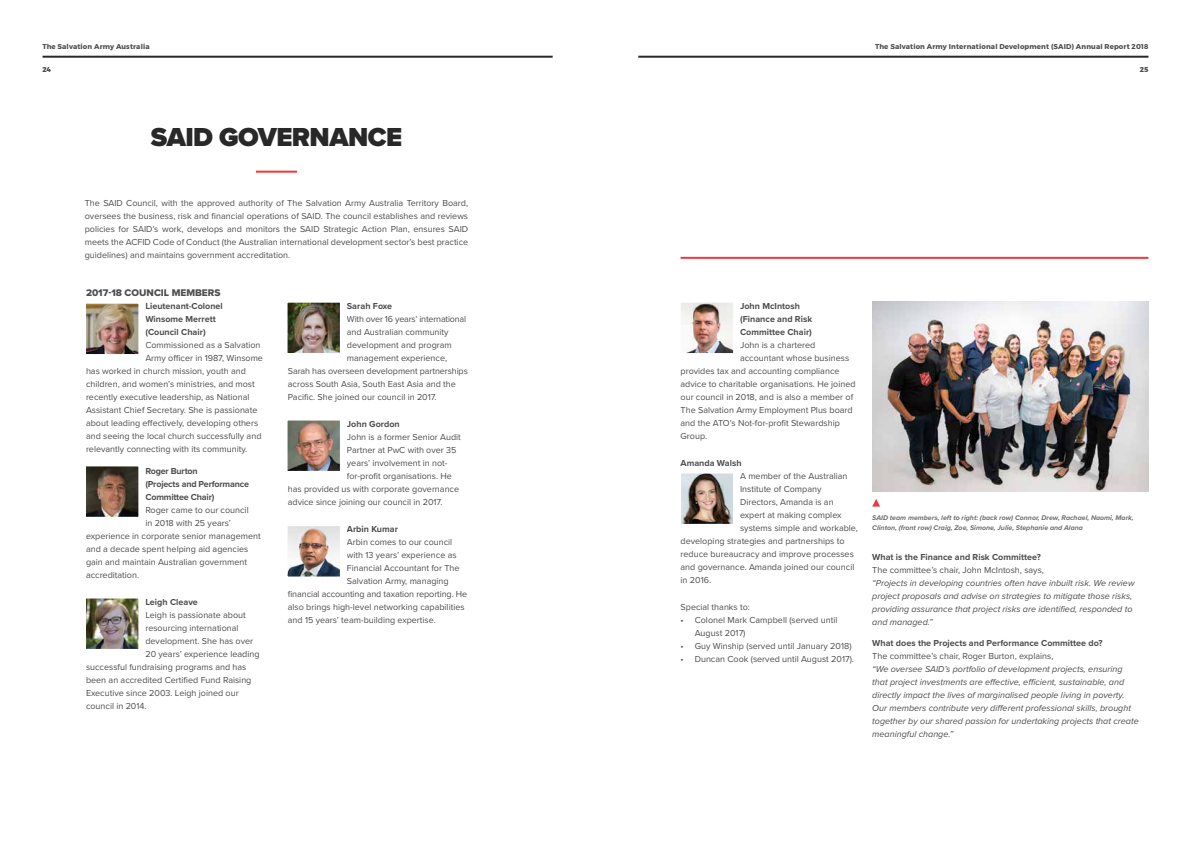
<style>
.page{position:relative;width:1191px;height:842px;background:#fff}
.page>*{position:absolute;margin:0;border:0;box-sizing:border-box;transform-origin:0 0}
.t1{font:900 27px "Proxima Nova";letter-spacing:-.02em;color:#292829}
.t2{font:10px "Proxima Nova Extrabld";color:#4d4d4f}
.t3{font:9px/13px "Proxima Nova";color:#4d4d4f;text-align:justify}
.t4{font:italic 9px/13px "Proxima Nova";color:#4d4d4f}
.t5{font:700 9px/13px "Proxima Nova";color:#4d4d4f}
.t6{font:700 9px/13px "Proxima Nova";letter-spacing:-.02em;color:#4d4d4f}
.t7{font:9px "Proxima Nova";letter-spacing:-.02em;color:#4d4d4f}
.t8{font:italic 700 7px/10px "Proxima Nova";color:#6d6e71}
.t9{font:700 7px "Montserrat";letter-spacing:.02em;color:#4d4d4f}
.t10{font:800 7px "Montserrat";color:#4d4d4f}
</style>
<div class="page">
<hr style="left:256px;top:171px;width:41px;height:2px;background:#ef373e">
<hr style="left:680px;top:257px;width:468px;height:2px;background:#ef373e">
<img style="left:872px;top:302px;width:276px;height:190px">
<svg style="left:872px;top:499px;width:8px;height:8px"></svg>
<img style="left:86px;top:303px;width:53px;height:51px">
<svg style="left:86px;top:466px;width:53px;height:51px;background:#5c4a3c"></svg>
<img style="left:86px;top:598px;width:53px;height:51px">
<img style="left:287px;top:302px;width:53px;height:51px">
<svg style="left:681px;top:473px;width:52px;height:51px;background:#958a83"></svg>
<img style="left:287px;top:420px;width:53px;height:51px">
<img style="left:287px;top:526px;width:53px;height:51px">
<img style="left:681px;top:302px;width:53px;height:51px">
<hr style="left:638px;top:56px;width:510px;height:2px;background:#292829">
<hr style="left:43px;top:56px;width:509px;height:2px;background:#292829">
<p class="t9" style="left:43px;top:40px;width:109px">The Salvation Army Australia</p>
<p class="t10" style="left:43px;top:63px;width:10px">24</p>
<h1 class="t1" style="left:151px;top:117px;width:253px">SAID GOVERNANCE</h1>
<p class="t3" style="left:85px;top:196px;width:385px">The SAID Council, with the approved authority of The Salvation Army Australia Territory Board, oversees the business, risk and financial operations of SAID. The council establishes and reviews policies for SAID’s work, develops and monitors the SAID Strategic Action Plan, ensures SAID meets the ACFID Code of Conduct (the Australian international development sector’s best practice guidelines) and maintains government accreditation.</p>
<p class="t2" style="left:86px;top:285px;width:136px">2017-18 COUNCIL MEMBERS</p>
<p class="t5" style="left:145px;top:299px;width:79px">Lieutenant-Colonel<br>Winsome Merrett (Council Chair)</p>
<p class="t3" style="left:145px;top:338px;width:117px">Commissioned as a Salvation</p>
<p class="t3" style="left:145px;top:351px;width:119px">Army officer in 1987, Winsome</p>
<p class="t3" style="left:86px;top:364px;width:161px">has worked in church mission, youth and</p>
<p class="t3" style="left:86px;top:377px;width:170px">children, and women’s ministries, and most</p>
<p class="t3" style="left:86px;top:390px;width:165px">recently executive leadership, as National</p>
<p class="t3" style="left:86px;top:403px;width:173px">Assistant Chief Secretary. She is passionate</p>
<p class="t3" style="left:86px;top:416px;width:174px">about leading effectively, developing others</p>
<p class="t3" style="left:86px;top:429px;width:177px">and seeing the local church successfully and</p>
<p class="t3" style="left:86px;top:442px;width:163px">relevantly connecting with its community.</p>
<p class="t6" style="left:145px;top:464px;width:105px">Roger Burton<br>(Projects and Performance<br>Committee Chair)</p>
<p class="t3" style="left:145px;top:503px;width:105px">Roger came to our council</p>
<p class="t3" style="left:145px;top:516px;width:87px">in 2018 with 25 years’</p>
<p class="t3" style="left:86px;top:529px;width:176px">experience in corporate senior management</p>
<p class="t3" style="left:86px;top:542px;width:164px">and a decade spent helping aid agencies</p>
<p class="t3" style="left:86px;top:555px;width:163px">gain and maintain Australian government</p>
<p class="t3" style="left:86px;top:568px;width:55px">accreditation.</p>
<p class="t5" style="left:145px;top:595px;width:54px">Leigh Cleave</p>
<p class="t3" style="left:145px;top:608px;width:102px">Leigh is passionate about</p>
<p class="t3" style="left:145px;top:621px;width:95px">resourcing international</p>
<p class="t3" style="left:145px;top:634px;width:109px">development. She has over</p>
<p class="t3" style="left:145px;top:647px;width:116px">20 years’ experience leading</p>
<p class="t3" style="left:86px;top:660px;width:162px">successful fundraising programs and has</p>
<p class="t3" style="left:86px;top:673px;width:167px">been an accredited Certified Fund Raising</p>
<p class="t3" style="left:86px;top:686px;width:154px">Executive since 2003. Leigh joined our</p>
<p class="t3" style="left:86px;top:699px;width:62px">council in 2014.</p>
<p class="t5" style="left:347px;top:299px;width:47px">Sarah Foxe</p>
<p class="t7" style="left:347px;top:312px;width:121px">With over 16 years’ international</p>
<p class="t3" style="left:347px;top:325px;width:103px">and Australian community</p>
<p class="t3" style="left:347px;top:338px;width:106px">development and program</p>
<p class="t3" style="left:347px;top:351px;width:102px">management experience,</p>
<p class="t3" style="left:288px;top:364px;width:182px">Sarah has overseen development partnerships</p>
<p class="t3" style="left:288px;top:377px;width:170px">across South Asia, South East Asia and the</p>
<p class="t3" style="left:288px;top:390px;width:150px">Pacific. She joined our council in 2017.</p>
<p class="t5" style="left:347px;top:417px;width:54px">John Gordon</p>
<p class="t3" style="left:347px;top:430px;width:115px">John is a former Senior Audit</p>
<p class="t3" style="left:347px;top:443px;width:111px">Partner at PwC with over 35</p>
<p class="t3" style="left:347px;top:456px;width:102px">years’ involvement in not-</p>
<p class="t3" style="left:347px;top:469px;width:106px">for-profit organisations. He</p>
<p class="t3" style="left:288px;top:482px;width:173px">has provided us with corporate governance</p>
<p class="t3" style="left:288px;top:495px;width:156px">advice since joining our council in 2017.</p>
<p class="t5" style="left:347px;top:522px;width:53px">Arbin Kumar</p>
<p class="t3" style="left:347px;top:535px;width:107px">Arbin comes to our council</p>
<p class="t3" style="left:347px;top:548px;width:111px">with 13 years’ experience as</p>
<p class="t3" style="left:347px;top:561px;width:114px">Financial Accountant for The</p>
<p class="t3" style="left:347px;top:574px;width:103px">Salvation Army, managing</p>
<p class="t3" style="left:288px;top:587px;width:181px">financial accounting and taxation reporting. He</p>
<p class="t3" style="left:288px;top:600px;width:178px">also brings high-level networking capabilities</p>
<p class="t3" style="left:288px;top:613px;width:150px">and 15 years’ team-building expertise.</p>
<p class="t9" style="left:875px;top:40px;width:275px">The Salvation Army International Development (SAID) Annual Report 2018</p>
<p class="t10" style="left:1139px;top:63px;width:10px">25</p>
<p class="t5" style="left:740px;top:299px;width:74px">John McIntosh (Finance and Risk<br>Committee Chair)</p>
<p class="t3" style="left:740px;top:338px;width:77px">John is a chartered</p>
<p class="t3" style="left:740px;top:351px;width:111px">accountant whose business</p>
<p class="t3" style="left:680px;top:364px;width:160px">provides tax and accounting compliance</p>
<p class="t3" style="left:680px;top:377px;width:176px">advice to charitable organisations. He joined</p>
<p class="t3" style="left:680px;top:390px;width:174px">our council in 2018, and is also a member of</p>
<p class="t3" style="left:680px;top:403px;width:174px">The Salvation Army Employment Plus board</p>
<p class="t3" style="left:680px;top:416px;width:161px">and the ATO’s Not-for-profit Stewardship</p>
<p class="t3" style="left:680px;top:429px;width:28px">Group.</p>
<p class="t5" style="left:680px;top:456px;width:62px">Amanda Walsh</p>
<p class="t3" style="left:740px;top:469px;width:109px">A member of the Australian</p>
<p class="t3" style="left:740px;top:482px;width:83px">Institute of Company</p>
<p class="t3" style="left:740px;top:495px;width:95px">Directors, Amanda is an</p>
<p class="t3" style="left:740px;top:508px;width:103px">expert at making complex</p>
<p class="t3" style="left:740px;top:521px;width:119px">systems simple and workable,</p>
<p class="t3" style="left:680px;top:534px;width:165px">developing strategies and partnerships to</p>
<p class="t3" style="left:680px;top:547px;width:175px">reduce bureaucracy and improve processes</p>
<p class="t3" style="left:680px;top:560px;width:175px">and governance. Amanda joined our council</p>
<p class="t3" style="left:680px;top:573px;width:32px">in 2016.</p>
<p class="t3" style="left:680px;top:600px;width:71px">Special thanks to:</p>
<p class="t3" style="left:694px;top:613px;width:144px;text-indent:-14px">• Colonel Mark Campbell (served until<br>August 2017)</p>
<p class="t3" style="left:680px;top:639px;width:172px">• Guy Winship (served until January 2018)</p>
<p class="t3" style="left:680px;top:652px;width:175px">• Duncan Cook (served until August 2017).</p>
<p class="t8" style="left:872px;top:512px;width:263px">SAID team members, left to right: (back row) Connor, Drew, Rachael, Naomi, Mark,<br>Clinton, (front row) Craig, Zoe, Simone, Julie, Stephanie and Alana</p>
<p class="t5" style="left:872px;top:550px;width:170px">What is the Finance and Risk Committee?</p>
<p class="t3" style="left:872px;top:563px;width:173px">The committee’s chair, John McIntosh, says,</p>
<p class="t4" style="left:872px;top:576px;width:264px">“Projects in developing countries often have inbuilt risk. We review project proposals and advise on strategies to mitigate those risks, providing assurance that project risks are identified, responded to and managed.”</p>
<p class="t5" style="left:872px;top:637px;width:232px">What does the Projects and Performance Committee do?</p>
<p class="t3" style="left:872px;top:649px;width:183px">The committee’s chair, Roger Burton, explains,</p>
<p class="t4" style="left:872px;top:662px;width:268px">“We oversee SAID’s portfolio of development projects, ensuring that project investments are effective, efficient, sustainable, and directly impact the lives of marginalised people living in poverty.<br>Our members contribute very different professional skills, brought together by our shared passion for undertaking projects that create meaningful change.”</p>
</div>
